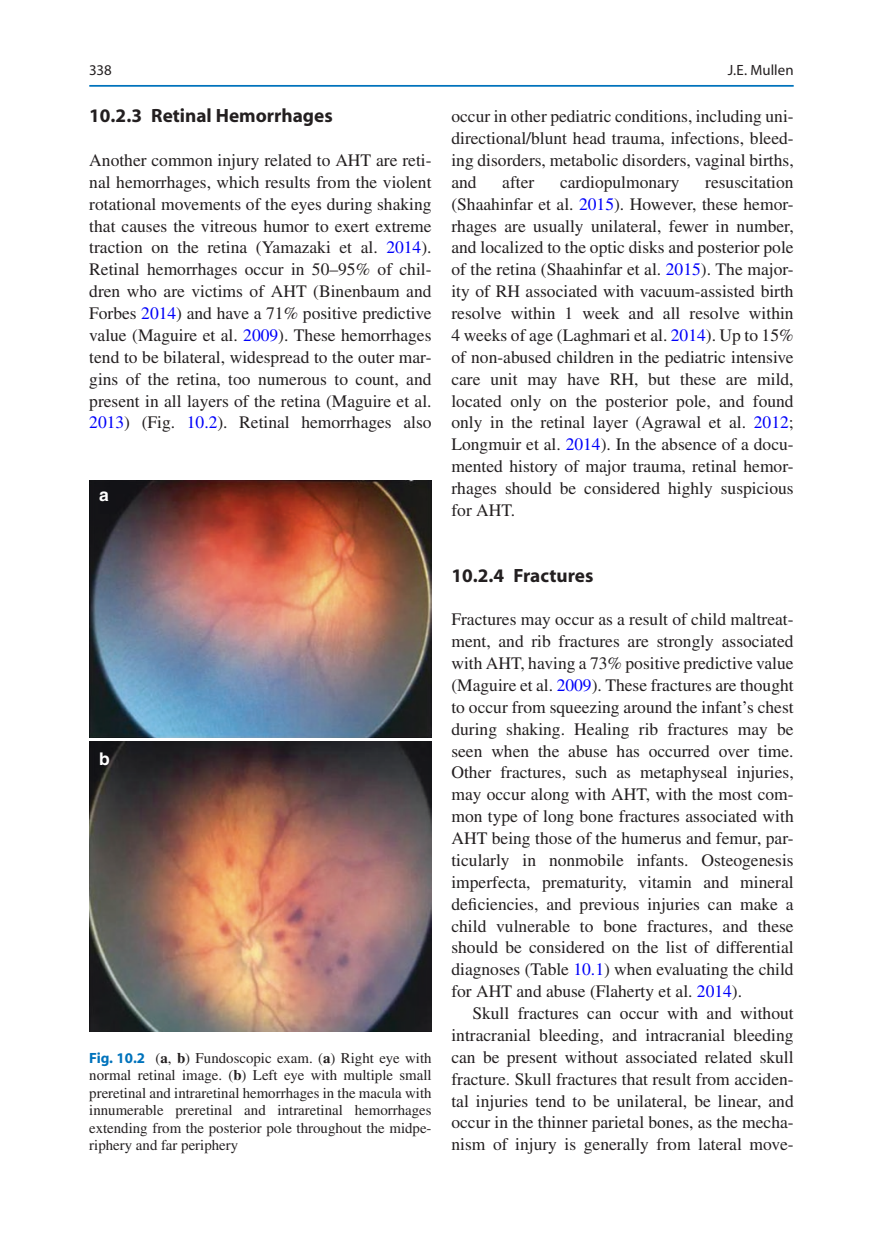
<style>
.page{position:relative;width:883px;height:1260px;background:#fff}
.page>*{position:absolute;margin:0;border:0;box-sizing:border-box;transform-origin:0 0}
.t1{font:700 19.25px "Fwbchw Myriad";color:#231f20}
.t2{font:17.5px/21.9px "Rbmmjb Times";color:#231f20;text-align:justify}
.t3{font:700 17.5px "Xdthlq Helvetica";color:#fff}
.t4{font:14.88px/17.5px "Rbmmjb Times";color:#231f20;text-align:justify}
.t5{font:14.88px "Kshtfm Myriad";letter-spacing:.005em;color:#231f20}
.t6{font:14.88px "Qwktxp Myriad";color:#231f20}
.s1{color:#0000fa}
.s2{font-family:"Fwbchw Myriad";font-weight:700;color:#0073bc}
.s3{font-family:"Qbjxth Times";font-weight:700}
</style>
<div class="page">
<img style="left:89px;top:481px;width:343px;height:256px">
<img style="left:89px;top:742px;width:343px;height:290px">
<hr style="left:89px;top:85px;width:705px;height:2px;background:#0073bc">
<p class="t6" style="left:89px;top:63px;width:24px">338</p>
<p class="t1" style="left:89px;top:106px;width:245px">10.2.3 Retinal Hemorrhages</p>
<p class="t2" style="left:89px;top:149px;width:344px">Another common injury related to AHT are reti&shy;nal hemorrhages, which results from the violent rotational movements of the eyes during shaking that causes the vitreous humor to exert extreme traction on the retina (Yamazaki et al. <span class="s1">2014</span>).<br>Retinal hemorrhages occur in 50–95% of chil&shy;dren who are victims of AHT (Binenbaum and Forbes <span class="s1">2014</span>) and have a 71% positive predictive value (Maguire et al. <span class="s1">2009</span>). These hemorrhages tend to be bilateral, widespread to the outer mar&shy;gins of the retina, too numerous to count, and present in all layers of the retina (Maguire et al.<br><span class="s1">2013</span>) (Fig. <span class="s1">10.2</span>). Retinal hemorrhages also</p>
<p class="t3" style="left:99px;top:484px;width:11px">a</p>
<p class="t5" style="left:728px;top:63px;width:68px">J.E. Mullen</p>
<p class="t2" style="left:451px;top:105px;width:344px">occur in other pediatric conditions, including uni&shy;directional/blunt head trauma, infections, bleed&shy;ing disorders, metabolic disorders, vaginal births, and</p>
<p class="t2" style="left:451px;top:171px;width:344px;text-indent:254px">resuscitation (Shaahinfar et al. <span class="s1">2015</span>). However, these hemor&shy;rhages are usually unilateral, fewer in number, and localized to the optic disks and posterior pole of the retina (Shaahinfar et al. <span class="s1">2015</span>). The major&shy;ity of RH associated with vacuum-assisted birth resolve within 1 week and all resolve within 4 weeks of age (Laghmari et al. <span class="s1">2014</span>). Up to 15% of non-abused children in the pediatric intensive care unit may have RH, but these are mild, located only on the posterior pole, and found only in the retinal layer (Agrawal et al. <span class="s1">2012</span>; Longmuir et al. <span class="s1">2014</span>). In the absence of a docu&shy;mented history of major trauma, retinal hemor&shy;rhages should be considered highly suspicious for AHT.</p>
<p class="t2" style="left:502px;top:171px;width:34px">after</p>
<p class="t2" style="left:560px;top:171px;width:121px">cardiopulmonary</p>
<p class="t3" style="left:99px;top:748px;width:12px">b</p>
<p class="t4" style="left:89px;top:1049px;width:344px"><span class="s2">Fig. 10.2</span> (<span class="s3">a</span>, <span class="s3">b</span>) Fundoscopic exam. (<span class="s3">a</span>) Right eye with normal retinal image. (<span class="s3">b</span>) Left eye with multiple small preretinal and intraretinal hemorrhages in the macula with innumerable preretinal and intraretinal hemorrhages extending from the posterior pole throughout the midpe&shy;riphery and far periphery</p>
<p class="t1" style="left:451px;top:565px;width:143px">10.2.4 Fractures</p>
<p class="t2" style="left:451px;top:608px;width:344px">Fractures may occur as a result of child maltreat&shy;ment, and rib fractures are strongly associated with AHT, having a 73% positive predictive value (Maguire et al. <span class="s1">2009</span>). These fractures are thought to occur from squeezing around the infant’s chest during shaking. Healing rib fractures may be seen when the abuse has occurred over time.<br>Other fractures, such as metaphyseal injuries, may occur along with AHT, with the most com&shy;mon type of long bone fractures associated with AHT being those of the humerus and femur, par&shy;ticularly in nonmobile infants. Osteogenesis imperfecta, prematurity, vitamin and mineral deficiencies, and previous injuries can make a child vulnerable to bone fractures, and these should be considered on the list of differential diagnoses (Table <span class="s1">10.1</span>) when evaluating the child for AHT and abuse (Flaherty et al. <span class="s1">2014</span>).</p>
<p class="t2" style="left:451px;top:1002px;width:344px;text-indent:21px">Skull fractures can occur with and without intracranial bleeding, and intracranial bleeding can be present without associated related skull fracture. Skull fractures that result from acciden&shy;tal injuries tend to be unilateral, be linear, and occur in the thinner parietal bones, as the mecha&shy;nism of injury is generally from lateral move-</p>
</div>
